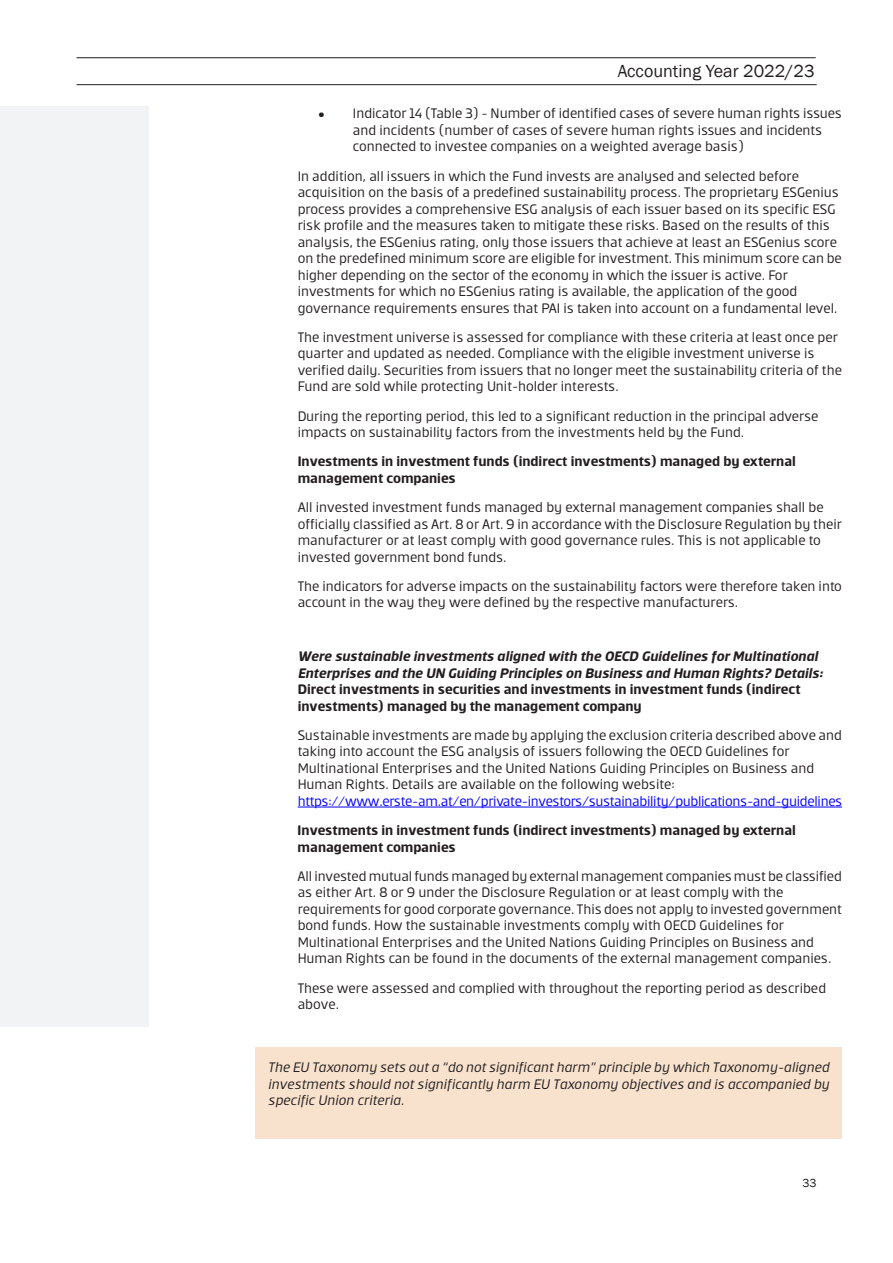
<style>
.page{position:relative;width:893px;height:1263px;background:#fff}
.page>*{position:absolute;margin:0;border:0;box-sizing:border-box;transform-origin:0 0}
.t1{font:18px "Franklin Gothic";color:#231f20}
.t2{font:15px/16.5px "Erste";color:#231f20}
.t3{font:italic 700 15px/16.5px "Erste";color:#231f20}
.t4{font:italic 15px/16.5px "Erste";color:#231f20;text-align:justify}
.t5{font:700 15px/16.5px "Erste";color:#231f20}
.t6{font:12px "Franklin Gothic";color:#231f20}
.s1{font-style:normal}
.s2{color:#00f}
</style>
<div class="page">
<hr style="left:77px;top:84px;width:740px;height:1px;background:#231f20">
<hr style="left:77px;top:57px;width:739px;height:1px;background:#231f20">
<div style="left:0;top:106px;width:149px;height:920px;background:#f2f3f4"></div>
<div style="left:255px;top:1048px;width:587px;height:91px;background:#f8e2cd"></div>
<svg style="left:298px;top:807px;width:24px;height:1px"></svg>
<hr style="left:322px;top:807px;width:72px;height:1px;background:#00f">
<hr style="left:394px;top:807px;width:72px;height:1px;background:#00f">
<hr style="left:466px;top:807px;width:37px;height:1px;background:#00f">
<hr style="left:503px;top:807px;width:50px;height:1px;background:#00f">
<svg style="left:553px;top:807px;width:61px;height:1px"></svg>
<hr style="left:614px;top:807px;width:69px;height:1px;background:#00f">
<svg style="left:683px;top:807px;width:27px;height:1px"></svg>
<hr style="left:710px;top:807px;width:125px;height:1px;background:#00f">
<p class="t1" style="left:618px;top:60px;width:198px">Accounting Year 2022/23</p>
<p class="t2" style="left:353px;top:105px;width:490px;text-indent:-34px">• Indicator 14 (Table 3) - Number of identified cases of severe human rights issues and incidents (number of cases of severe human rights issues and incidents connected to investee companies on a weighted average basis)</p>
<p class="t2" style="left:298px;top:167px;width:546px">In addition, all issuers in which the Fund invests are analysed and selected before acquisition on the basis of a predefined sustainability process. The proprietary ESGenius process provides a comprehensive ESG analysis of each issuer based on its specific ESG risk profile and the measures taken to mitigate these risks. Based on the results of this analysis, the ESGenius rating, only those issuers that achieve at least an ESGenius score on the predefined minimum score are eligible for investment. This minimum score can be higher depending on the sector of the economy in which the issuer is active. For investments for which no ESGenius rating is available, the application of the good governance requirements ensures that PAI is taken into account on a fundamental level.</p>
<p class="t2" style="left:298px;top:328px;width:546px">The investment universe is assessed for compliance with these criteria at least once per quarter and updated as needed. Compliance with the eligible investment universe is verified daily. Securities from issuers that no longer meet the sustainability criteria of the Fund are sold while protecting Unit-holder interests.</p>
<p class="t2" style="left:298px;top:407px;width:522px">During the reporting period, this led to a significant reduction in the principal adverse impacts on sustainability factors from the investments held by the Fund.</p>
<p class="t5" style="left:298px;top:453px;width:500px">Investments in investment funds (indirect investments) managed by external management companies</p>
<p class="t2" style="left:298px;top:499px;width:546px">All invested investment funds managed by external management companies shall be officially classified as Art. 8 or Art. 9 in accordance with the Disclosure Regulation by their manufacturer or at least comply with good governance rules. This is not applicable to invested government bond funds.</p>
<p class="t2" style="left:298px;top:577px;width:546px">The indicators for adverse impacts on the sustainability factors were therefore taken into account in the way they were defined by the respective manufacturers.</p>
<p class="t3" style="left:298px;top:648px;width:527px">Were sustainable investments aligned with the OECD Guidelines for Multinational Enterprises and the UN Guiding Principles on Business and Human Rights? Details:<br><span class="s1">Direct investments in securities and investments in investment funds (indirect investments) managed by the management company</span></p>
<p class="t2" style="left:298px;top:726px;width:546px">Sustainable investments are made by applying the exclusion criteria described above and taking into account the ESG analysis of issuers following the OECD Guidelines for Multinational Enterprises and the United Nations Guiding Principles on Business and Human Rights. Details are available on the following website: <span class="s2">https://www.erste-am.at/en/private-investors/sustainability/publications-and-guidelines</span></p>
<p class="t5" style="left:298px;top:822px;width:500px">Investments in investment funds (indirect investments) managed by external management companies</p>
<p class="t2" style="left:298px;top:867px;width:546px">All invested mutual funds managed by external management companies must be classified as either Art. 8 or 9 under the Disclosure Regulation or at least comply with the requirements for good corporate governance. This does not apply to invested government bond funds. How the sustainable investments comply with OECD Guidelines for Multinational Enterprises and the United Nations Guiding Principles on Business and Human Rights can be found in the documents of the external management companies.</p>
<p class="t2" style="left:298px;top:979px;width:530px">These were assessed and complied with throughout the reporting period as described above.</p>
<p class="t4" style="left:268px;top:1059px;width:563px">The EU Taxonomy sets out a “do not significant harm” principle by which Taxonomy-aligned investments should not significantly harm EU Taxonomy objectives and is accompanied by specific Union criteria.</p>
<p class="t6" style="left:802px;top:1175px;width:16px">33</p>
</div>
